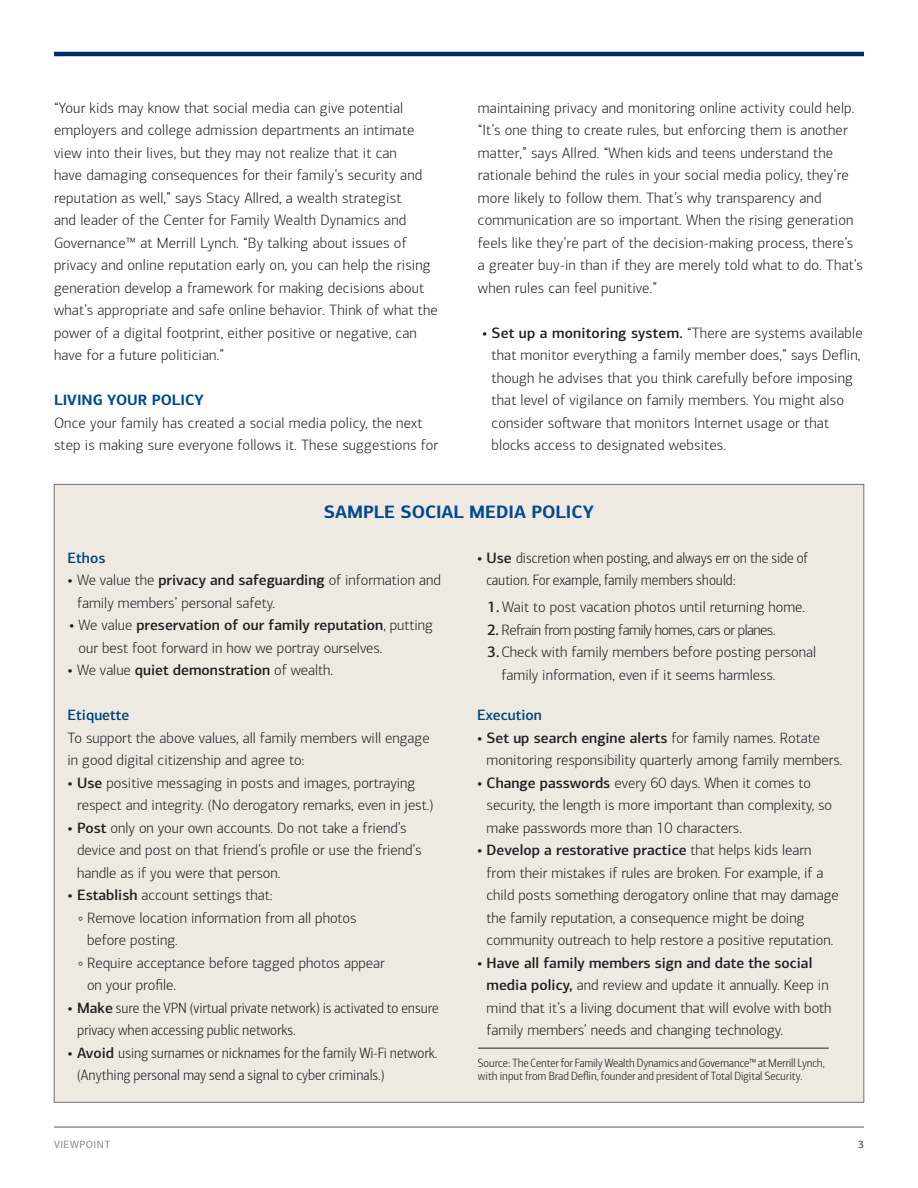
<style>
.page{position:relative;width:918px;height:1188px;background:#fff}
.page>*{position:absolute;margin:0;border:0;box-sizing:border-box;transform-origin:0 0}
.t1{font:700 18px "Connections";color:#014990}
.t2{font:300 15px/22.5px "Connections";letter-spacing:.01em;color:#231f20}
.t3{font:300 15px/22.5px "Connections Cond";color:#231f20}
.t4{font:300 15px "Connections";letter-spacing:-.04em;color:#231f20}
.t5{font:500 15px "Connections";color:#231f20}
.t6{font:500 15px "Connections";color:#00447b}
.t7{font:700 15px "Connections";color:#014990}
.t8{font:300 12px/13.5px "Connections Cond";letter-spacing:-.005em;color:#231f20}
.t9{font:10.5px "Connections";letter-spacing:.05em;color:#808285}
.t10{font:10.5px "Connections";color:#231f20}
.s1{font-weight:500}
.s2{font-weight:300}
.s3{font-family:"Connections";font-weight:500}
</style>
<div class="page">
<hr style="left:54px;top:52px;width:810px;height:4px;background:#002c6b">
<hr style="left:54px;top:1127px;width:810px;height:1px;background:#57585a">
<div style="left:54px;top:484px;width:810px;height:618px;background:#eee9e1;border:1px solid #717074"></div>
<hr style="left:478px;top:1048px;width:351px;height:1px;background:#231f20">
<p class="t2" style="left:54px;top:96px;width:385px">“Your kids may know that social media can give potential employers and college admission departments an intimate view into their lives, but they may not realize that it can<br>have damaging consequences for their family’s security and reputation as well,” says Stacy Allred, a wealth strategist<br>and leader of the Center for Family Wealth Dynamics and Governance™ at Merrill Lynch. “By talking about issues of privacy and online reputation early on, you can help the rising generation develop a framework for making decisions about what’s appropriate and safe online behavior. Think of what the power of a digital footprint, either positive or negative, can have for a future politician.”</p>
<p class="t7" style="left:54px;top:391px;width:152px">LIVING YOUR POLICY</p>
<p class="t2" style="left:54px;top:411px;width:386px">Once your family has created a social media policy, the next step is making sure everyone follows it. These suggestions for</p>
<p class="t2" style="left:478px;top:96px;width:387px">maintaining privacy and monitoring online activity could help. “It’s one thing to create rules, but enforcing them is another matter,” says Allred. “When kids and teens understand the rationale behind the rules in your social media policy, they’re more likely to follow them. That’s why transparency and communication are so important. When the rising generation feels like they’re part of the decision-making process, there’s a greater buy-in than if they are merely told what to do. That’s when rules can feel punitive.”</p>
<p class="t2" style="left:492px;top:321px;width:373px;text-indent:-10px"><span class="s1">• Set up a monitoring system.</span> “There are systems available that monitor everything a family member does,” says Deflin, though he advises that you think carefully before imposing that level of vigilance on family members. You might also consider software that monitors Internet usage or that blocks access to designated websites.</p>
<p class="t1" style="left:324px;top:500px;width:272px">SAMPLE SOCIAL MEDIA POLICY</p>
<p class="t6" style="left:68px;top:548px;width:39px">Ethos</p>
<p class="t2" style="left:77px;top:569px;width:365px;text-indent:-10px"><span class="s1">•</span> We value the <span class="s1">privacy and safeguarding</span> of information and family members’ personal safety.</p>
<p class="t2" style="left:79px;top:614px;width:356px;text-indent:-10px"><span class="s1">•</span> We value <span class="s1">preservation of our family reputation</span>, putting our best foot forward in how we portray ourselves.</p>
<p class="t5" style="left:68px;top:661px;width:267px">• <span class="s2">We value</span> quiet demonstration <span class="s2">of wealth.</span></p>
<p class="t6" style="left:68px;top:706px;width:63px">Etiquette</p>
<p class="t2" style="left:68px;top:726px;width:364px">To support the above values, all family members will engage in good digital citizenship and agree to:</p>
<p class="t2" style="left:77px;top:771px;width:358px;text-indent:-10px"><span class="s1">• Use</span> positive messaging in posts and images, portraying respect and integrity. (No derogatory remarks, even in jest.)</p>
<p class="t2" style="left:77px;top:816px;width:346px;text-indent:-10px"><span class="s1">• Post</span> only on your own accounts. Do not take a friend’s device and post on that friend’s profile or use the friend’s handle as if you were that person.</p>
<p class="t2" style="left:68px;top:884px;width:207px"><span class="s1">• Establish</span> account settings that:</p>
<p class="t2" style="left:78px;top:906px;width:280px">° Remove location information from all photos</p>
<p class="t2" style="left:87px;top:929px;width:92px">before posting.</p>
<p class="t2" style="left:78px;top:951px;width:308px">° Require acceptance before tagged photos appear</p>
<p class="t2" style="left:87px;top:974px;width:91px">on your profile.</p>
<p class="t3" style="left:77px;top:997px;width:363px;text-indent:-10px"><span class="s3">• Make</span> sure the VPN (virtual private network) is activated to ensure privacy when accessing public networks.</p>
<p class="t3" style="left:77px;top:1042px;width:362px;text-indent:-10px"><span class="s3">• Avoid</span> using surnames or nicknames for the family Wi-Fi network. (Anything personal may send a signal to cyber criminals.)</p>
<p class="t3" style="left:487px;top:547px;width:323px;text-indent:-10px"><span class="s3">• Use</span> discretion when posting, and always err on the side of caution. For example, family members should:</p>
<p class="t2" style="left:488px;top:596px;width:319px"><span class="s1">1.</span> Wait to post vacation photos until returning home.</p>
<p class="t4" style="left:488px;top:621px;width:289px"><span class="s1">2.</span> Refrain from posting family homes, cars or planes.</p>
<p class="t2" style="left:502px;top:641px;width:316px;text-indent:-14px"><span class="s1">3.</span> Check with family members before posting personal family information, even if it seems harmless.</p>
<p class="t6" style="left:477px;top:706px;width:67px">Execution</p>
<p class="t2" style="left:487px;top:726px;width:357px;text-indent:-10px"><span class="s1">• Set up search engine alerts</span> for family names. Rotate monitoring responsibility quarterly among family members.</p>
<p class="t2" style="left:487px;top:771px;width:347px;text-indent:-10px"><span class="s1">• Change passwords</span> every 60 days. When it comes to security, the length is more important than complexity, so make passwords more than 10 characters.</p>
<p class="t2" style="left:487px;top:839px;width:354px;text-indent:-10px"><span class="s1">• Develop a restorative practice</span> that helps kids learn from their mistakes if rules are broken. For example, if a child posts something derogatory online that may damage the family reputation, a consequence might be doing community outreach to help restore a positive reputation.</p>
<p class="t2" style="left:487px;top:951px;width:347px;text-indent:-10px"><span class="s1">• Have all family members sign and date the social media policy,</span> and review and update it annually. Keep in mind that it’s a living document that will evolve with both family members’ needs and changing technology.</p>
<p class="t8" style="left:478px;top:1056px;width:348px">Source: The Center for Family Wealth Dynamics and Governance™ at Merrill Lynch, with input from Brad Deflin, founder and president of Total Digital Security.</p>
<p class="t9" style="left:54px;top:1138px;width:58px">VIEWPOINT</p>
<p class="t10" style="left:858px;top:1138px;width:7px">3</p>
</div>
